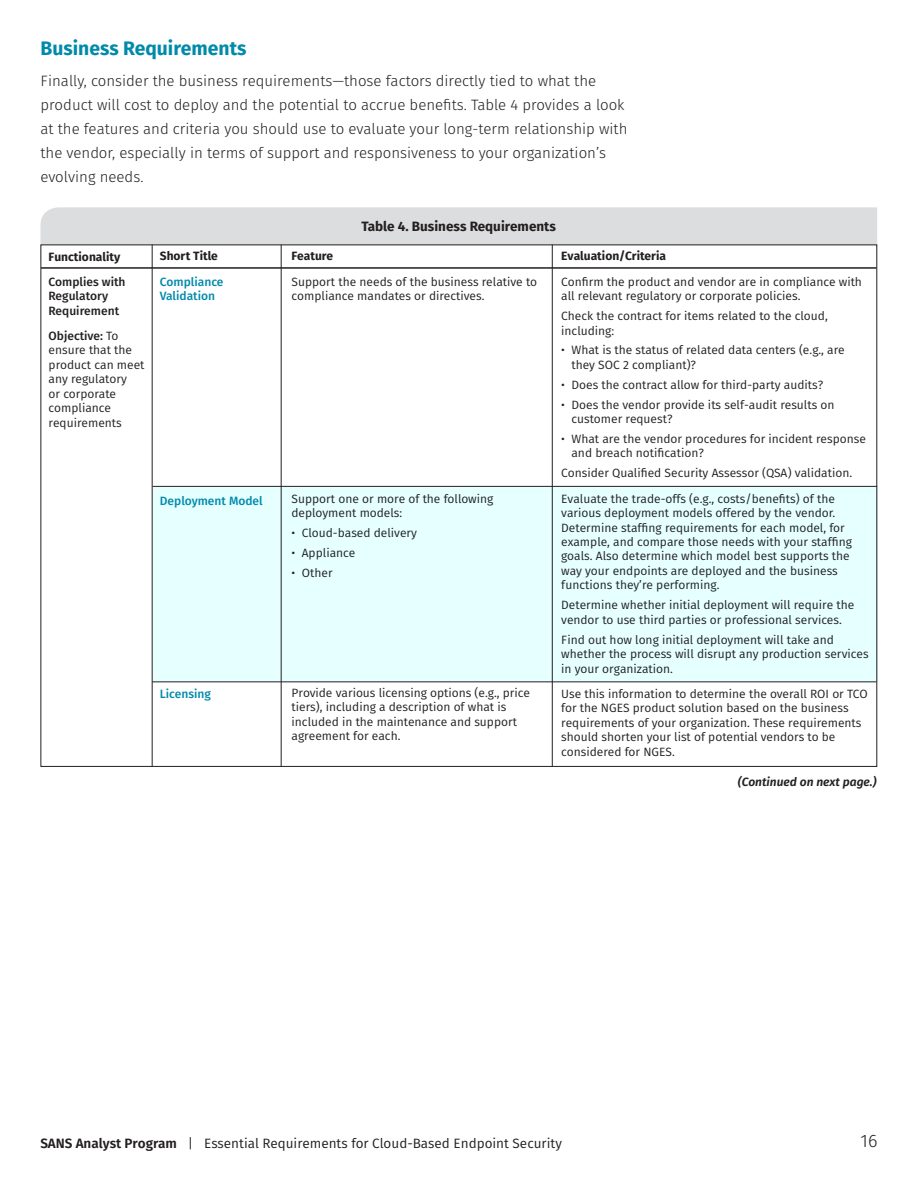
<style>
.page{position:relative;width:918px;height:1188px;background:#fff}
.page>*{position:absolute;margin:0;border:0;box-sizing:border-box;transform-origin:0 0}
.t1{font:700 19.5px "Fira Sans";color:#008aaa}
.t2{font:300 18px "Fira Sans";color:#231f20}
.t3{font:300 15px/24px "Fira Sans";color:#231f20}
.t4{font:13.5px "Fira Sans";color:#231f20}
.t5{font:700 13.5px "Fira Sans";color:#231f20}
.t6{font:12px/14.4px "Fira Sans";color:#231f20}
.t7{font:700 12px "Fira Sans";color:#231f20}
.t8{font:500 12px/14.4px "Fira Sans";color:#008aaa}
.t9{font:500 12px/14.4px "Fira Sans";color:#231f20}
.t10{font:italic 600 12px "Fira Sans";color:#231f20}
.s1{font-weight:500}
.s2{font-weight:600}
</style>
<div class="page">
<div style="left:41px;top:207px;width:836px;height:38px;background:#dcddde"></div>
<hr style="left:41px;top:267px;width:835px;height:2px;background:#231f20">
<hr style="left:153px;top:486px;width:724px;height:1px;background:#231f20">
<hr style="left:152px;top:681px;width:724px;height:1px;background:#231f20">
<hr style="left:152px;top:245px;width:1px;height:522px;background:#231f20">
<hr style="left:281px;top:245px;width:1px;height:522px;background:#231f20">
<hr style="left:552px;top:245px;width:1px;height:522px;background:#231f20">
<div style="left:153px;top:487px;width:725px;height:194px;background:#e6ffff"></div>
<h1 class="t1" style="left:40px;top:35px;width:208px">Business Requirements</h1>
<p class="t3" style="left:40px;top:69px;width:588px">Finally, consider the business requirements—those factors directly tied to what the product will cost to deploy and the potential to accrue benefits. Table 4 provides a look at the features and criteria you should use to evaluate your long-term relationship with the vendor, especially in terms of support and responsiveness to your organization’s evolving needs.</p>
<p class="t7" style="left:49px;top:248px;width:73px">Functionality</p>
<p class="t9" style="left:49px;top:274px;width:78px">Complies with<br>Regulatory<br>Requirement</p>
<p class="t6" style="left:49px;top:329px;width:97px"><span class="s1">Objective:</span> To ensure that the product can meet any regulatory<br>or corporate compliance requirements</p>
<p class="t7" style="left:160px;top:248px;width:60px">Short Title</p>
<p class="t8" style="left:160px;top:274px;width:65px">Compliance<br>Validation</p>
<p class="t8" style="left:160px;top:494px;width:104px">Deployment Model</p>
<p class="t8" style="left:160px;top:687px;width:53px">Licensing</p>
<p class="t5" style="left:362px;top:217px;width:196px">Table 4. Business Requirements</p>
<p class="t7" style="left:292px;top:248px;width:43px">Feature</p>
<p class="t6" style="left:292px;top:274px;width:247px">Support the needs of the business relative to compliance mandates or directives.</p>
<p class="t6" style="left:292px;top:491px;width:203px">Support one or more of the following deployment models:</p>
<p class="t6" style="left:292px;top:526px;width:127px">• Cloud-based delivery</p>
<p class="t6" style="left:292px;top:545px;width:65px">• Appliance</p>
<p class="t6" style="left:292px;top:565px;width:43px">• Other</p>
<p class="t6" style="left:292px;top:686px;width:240px">Provide various licensing options (e.g., price tiers), including a description of what is included in the maintenance and support agreement for each.</p>
<p class="t7" style="left:561px;top:248px;width:106px">Evaluation/Criteria</p>
<p class="t6" style="left:561px;top:274px;width:302px">Confirm the product and vendor are in compliance with all relevant regulatory or corporate policies.</p>
<p class="t6" style="left:561px;top:309px;width:268px">Check the contract for items related to the cloud, including:</p>
<p class="t6" style="left:571px;top:343px;width:275px;text-indent:-10px">• What is the status of related data centers (e.g., are they SOC 2 compliant)?</p>
<p class="t6" style="left:561px;top:377px;width:263px">• Does the contract allow for third-party audits?</p>
<p class="t6" style="left:571px;top:397px;width:265px;text-indent:-10px">• Does the vendor provide its self-audit results on customer request?</p>
<p class="t6" style="left:571px;top:432px;width:296px;text-indent:-10px">• What are the vendor procedures for incident response and breach notification?</p>
<p class="t6" style="left:561px;top:461px;width:292px;line-height:25.2px">Consider Qualified Security Assessor (QSA) validation.<br>Evaluate the trade-offs (e.g., costs/benefits) of the</p>
<p class="t6" style="left:561px;top:506px;width:292px">various deployment models offered by the vendor.<br>Determine staffing requirements for each model, for example, and compare those needs with your staffing goals. Also determine which model best supports the way your endpoints are deployed and the business functions they’re performing.</p>
<p class="t6" style="left:561px;top:598px;width:295px">Determine whether initial deployment will require the vendor to use third parties or professional services.</p>
<p class="t6" style="left:561px;top:632px;width:309px">Find out how long initial deployment will take and whether the process will disrupt any production services in your organization.</p>
<p class="t6" style="left:561px;top:686px;width:308px">Use this information to determine the overall ROI or TCO for the NGES product solution based on the business requirements of your organization. These requirements should shorten your list of potential vendors to be considered for NGES.</p>
<p class="t10" style="left:738px;top:774px;width:140px">(Continued on next page.)</p>
<p class="t4" style="left:40px;top:1133px;width:523px"><span class="s2">SANS Analyst Program</span> | Essential Requirements for Cloud-Based Endpoint Security</p>
<h2 class="t2" style="left:861px;top:1128px;width:18px">16</h2>
</div>
